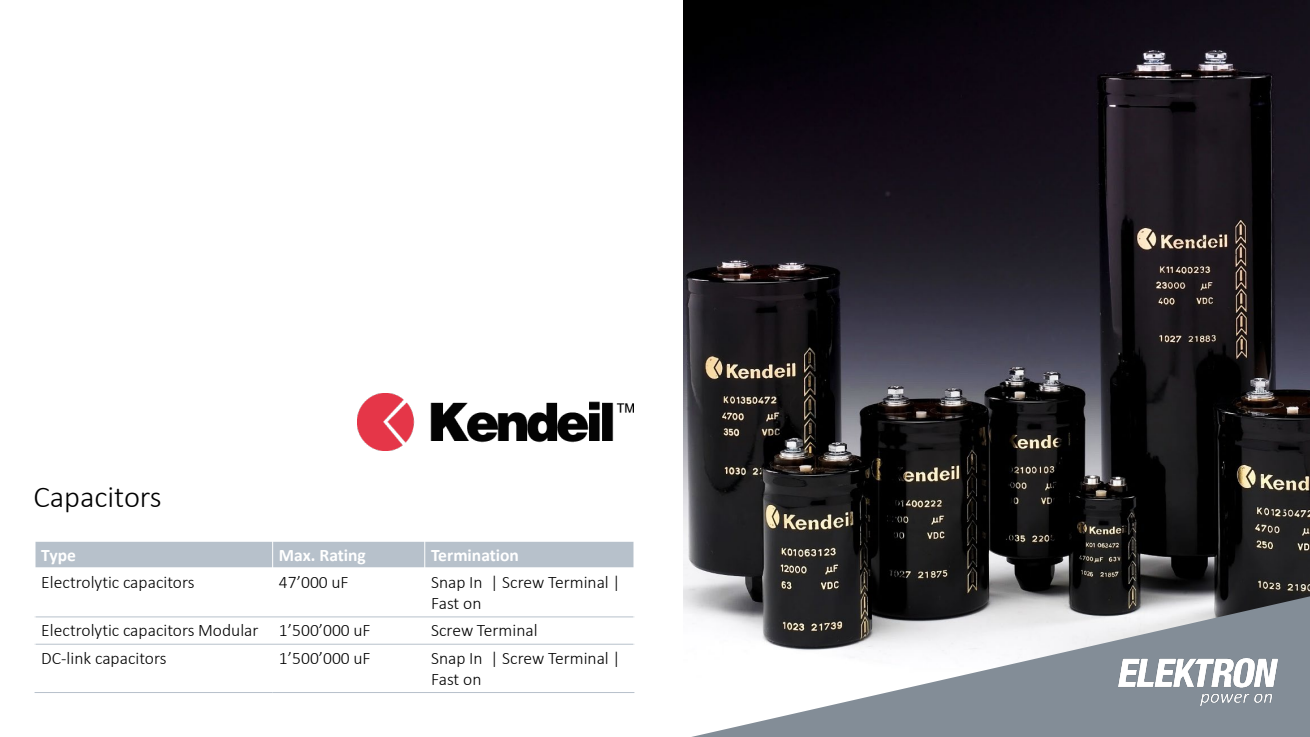
<style>
.page{position:relative;width:1310px;height:737px;background:#fff}
.page>*{position:absolute;margin:0;border:0;box-sizing:border-box;transform-origin:0 0}
.t1{font:300 30.62px "Calibri";color:#000}
.t2{font:300 17.5px/21px "Calibri";color:#000}
.t3{font:700 17.5px "Calibri";color:#fff}
</style>
<div class="page">
<div style="left:35px;top:541px;width:238px;height:27px;background:#b7c1cb"></div>
<div style="left:273px;top:541px;width:152px;height:27px;background:#b7c1cb"></div>
<div style="left:425px;top:541px;width:209px;height:27px;background:#b7c1cb"></div>
<hr style="left:272px;top:541px;width:1px;height:152px;background:#fff">
<hr style="left:424px;top:541px;width:1px;height:152px;background:#fff">
<hr style="left:35px;top:567px;width:599px;height:3px;background:#fff">
<hr style="left:35px;top:616px;width:599px;height:1px;background:#b7c1cb">
<hr style="left:35px;top:644px;width:599px;height:1px;background:#b7c1cb">
<hr style="left:35px;top:541px;width:1px;height:152px;background:#fff">
<hr style="left:633px;top:541px;width:1px;height:152px;background:#fff">
<hr style="left:35px;top:541px;width:599px;height:1px;background:#fff">
<hr style="left:35px;top:692px;width:238px;height:1px;background:#b7c1cb">
<hr style="left:273px;top:692px;width:361px;height:1px;background:#b7c1cb">
<img style="left:684px;top:0;width:626px;height:613px">
<img style="left:358px;top:394px;width:276px;height:56px">
<svg style="left:691px;top:596px;width:619px;height:141px"></svg>
<img style="left:1118px;top:658px;width:159px;height:48px">
<h1 class="t1" style="left:33px;top:478px;width:130px">Capacitors</h1>
<p class="t3" style="left:41px;top:542px;width:36px">Type</p>
<p class="t3" style="left:279px;top:542px;width:88px">Max. Rating</p>
<p class="t3" style="left:431px;top:542px;width:89px">Termination</p>
<p class="t2" style="left:41px;top:571px;width:155px">Electrolytic capacitors</p>
<p class="t2" style="left:279px;top:571px;width:71px">47’000 uF</p>
<p class="t2" style="left:431px;top:571px;width:191px">Snap In | Screw Terminal |<br>Fast on</p>
<p class="t2" style="left:41px;top:620px;width:219px">Electrolytic capacitors Modular</p>
<p class="t2" style="left:279px;top:620px;width:93px">1’500’000 uF</p>
<p class="t2" style="left:431px;top:620px;width:108px">Screw Terminal</p>
<p class="t2" style="left:41px;top:647px;width:127px">DC-link capacitors</p>
<p class="t2" style="left:279px;top:647px;width:93px">1’500’000 uF</p>
<p class="t2" style="left:431px;top:647px;width:191px">Snap In | Screw Terminal |<br>Fast on</p>
</div>
